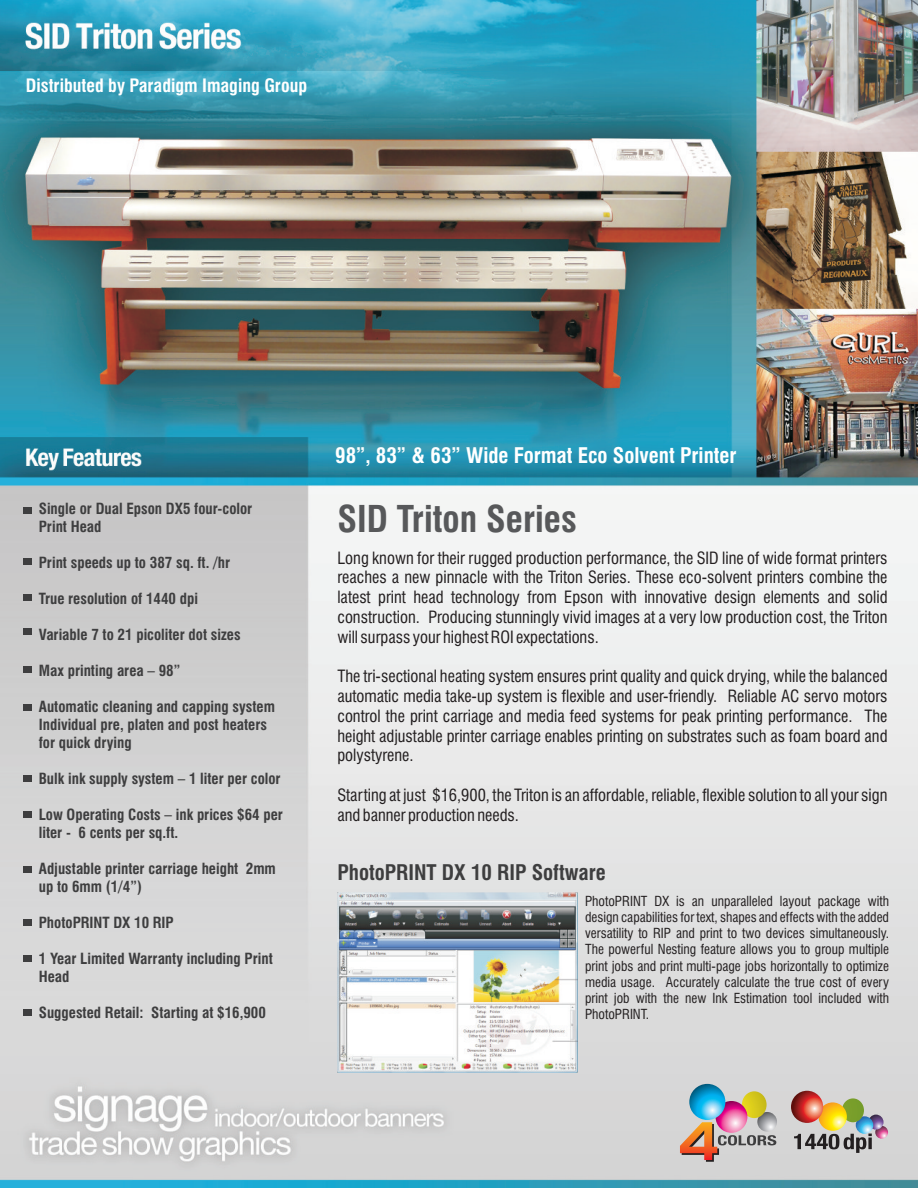
<style>
.page{position:relative;width:918px;height:1188px;background:#fff}
.page>*{position:absolute;margin:0;border:0;box-sizing:border-box;transform-origin:0 0}
.t1{font:700 condensed 36px "Swiss 721 BT";color:#57585a}
.t2{font:700 condensed 21px "Swiss 721 BT";color:#fff}
.t3{font:700 condensed 21px "Swiss 721 BT";color:#3e3e3f}
.t4{font:700 condensed 18px "Swiss 721 BT";color:#fff}
.t5{font:condensed 16.5px/19.8px "Swiss 721 BT";color:#231f20;text-align:justify}
.t6{font:700 condensed 15px/18px "Swiss 721 BT";color:#3e3e3f}
.t7{font:condensed 13.5px/16.2px "Swiss 721 BT";color:#231f20;text-align:justify}
.s1{font-weight:400}
</style>
<div class="page">
<img style="left:0;top:0;width:918px;height:1188px">
<img style="left:337px;top:893px;width:241px;height:180px">
<svg style="left:757px;top:1112px;width:20px;height:20px"></svg>
<svg style="left:742px;top:1091px;width:25px;height:27px"></svg>
<svg style="left:716px;top:1101px;width:31px;height:32px"></svg>
<svg style="left:689px;top:1084px;width:36px;height:36px"></svg>
<svg style="left:680px;top:1122px;width:96px;height:40px;background:#c7a79d"></svg>
<svg style="left:794px;top:1126px;width:94px;height:27px;background:#a6a0a2"></svg>
<svg style="left:868px;top:1115px;width:16px;height:15px"></svg>
<svg style="left:856px;top:1116px;width:17px;height:18px"></svg>
<div style="left:842px;top:1098px;width:22px;height:24px;background:#789e2a;border-radius:50%"></div>
<svg style="left:819px;top:1102px;width:28px;height:29px"></svg>
<svg style="left:791px;top:1091px;width:32px;height:32px"></svg>
<div style="left:23px;top:507px;width:9px;height:7px;background:#3e3e3f"></div>
<div style="left:23px;top:558px;width:9px;height:7px;background:#3e3e3f"></div>
<div style="left:23px;top:594px;width:9px;height:7px;background:#3e3e3f"></div>
<div style="left:23px;top:628px;width:9px;height:7px;background:#3e3e3f"></div>
<div style="left:23px;top:666px;width:9px;height:7px;background:#3e3e3f"></div>
<div style="left:23px;top:704px;width:9px;height:7px;background:#3e3e3f"></div>
<div style="left:23px;top:775px;width:9px;height:7px;background:#3e3e3f"></div>
<div style="left:23px;top:811px;width:9px;height:7px;background:#3e3e3f"></div>
<div style="left:23px;top:866px;width:9px;height:7px;background:#3e3e3f"></div>
<div style="left:23px;top:919px;width:9px;height:7px;background:#3e3e3f"></div>
<div style="left:23px;top:955px;width:9px;height:7px;background:#3e3e3f"></div>
<div style="left:23px;top:1009px;width:9px;height:7px;background:#3e3e3f"></div>
<p class="t4" style="left:26px;top:78px;width:283px">Distributed by Paradigm Imaging Group</p>
<p class="t6" style="left:39px;top:501px;width:215px">Single or Dual Epson DX5 four-color<br>Print Head</p>
<p class="t6" style="left:39px;top:555px;width:193px">Print speeds up to 387 sq. ft. /hr</p>
<p class="t6" style="left:39px;top:591px;width:161px">True resolution of 1440 dpi</p>
<p class="t6" style="left:39px;top:627px;width:203px">Variable 7 to 21 picoliter dot sizes</p>
<p class="t6" style="left:39px;top:663px;width:143px">Max printing area <span class="s1">–</span> 98”</p>
<p class="t6" style="left:39px;top:699px;width:238px">Automatic cleaning and capping system<br>Individual pre, platen and post heaters for quick drying</p>
<p class="t6" style="left:39px;top:771px;width:243px">Bulk ink supply system <span class="s1">–</span> 1 liter per color</p>
<p class="t6" style="left:39px;top:807px;width:246px">Low Operating Costs <span class="s1">–</span> ink prices $64 per liter - 6 cents per sq.ft.</p>
<p class="t6" style="left:39px;top:861px;width:239px">Adjustable printer carriage height 2mm up to 6mm (1/4”)</p>
<p class="t6" style="left:39px;top:915px;width:137px">PhotoPRINT DX 10 RIP</p>
<p class="t6" style="left:39px;top:951px;width:236px">1 Year Limited Warranty including Print<br>Head</p>
<p class="t6" style="left:39px;top:1005px;width:229px">Suggested Retail: Starting at $16,900</p>
<p class="t2" style="left:335px;top:447px;width:403px">98”, 83” &amp; 63” Wide Format Eco Solvent Printer</p>
<h1 class="t1" style="left:337px;top:505px;width:241px">SID Triton Series</h1>
<p class="t5" style="left:337px;top:549px;width:552px">Long known for their rugged production performance, the SID line of wide format printers reaches a new pinnacle with the Triton Series. These eco-solvent printers combine the latest print head technology from Epson with innovative design elements and solid construction. Producing stunningly vivid images at a very low production cost, the Triton will surpass your highest ROI expectations.</p>
<p class="t5" style="left:337px;top:668px;width:552px">The tri-sectional heating system ensures print quality and quick drying, while the balanced automatic media take-up system is flexible and user-friendly. Reliable AC servo motors control the print carriage and media feed systems for peak printing performance. The height adjustable printer carriage enables printing on substrates such as foam board and polystyrene.</p>
<p class="t5" style="left:337px;top:787px;width:552px">Starting at just $16,900, the Triton is an affordable, reliable, flexible solution to all your sign and banner production needs.</p>
<p class="t3" style="left:337px;top:864px;width:270px">PhotoPRINT DX 10 RIP Software</p>
<p class="t7" style="left:585px;top:894px;width:305px">PhotoPRINT DX is an unparalleled layout package with design capabilities for text, shapes and effects with the added versatility to RIP and print to two devices simultaneously.<br>The powerful Nesting feature allows you to group multiple print jobs and print multi-page jobs horizontally to optimize media usage. Accurately calculate the true cost of every print job with the new Ink Estimation tool included with PhotoPRINT.</p>
</div>
